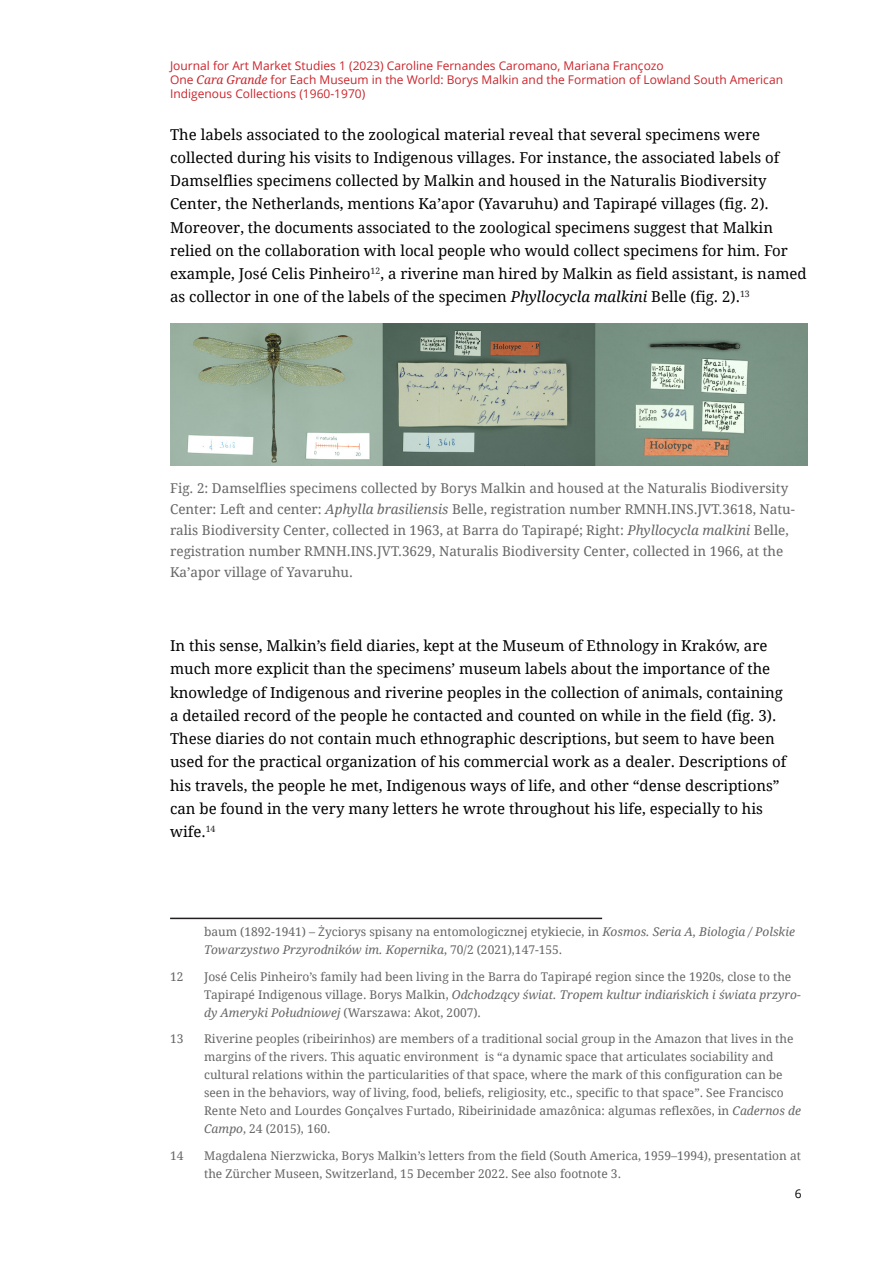
<style>
.page{position:relative;width:893px;height:1263px;background:#fff}
.page>*{position:absolute;margin:0;border:0;box-sizing:border-box;transform-origin:0 0}
.fkm-standard-absatz{font:15px/23.2px "Droid Serif";color:#000}
.fkm-bildunterschrift{font:13.5px/21px "Droid Serif";color:#666}
.fkm-fussnoten{font:12px/18px "Droid Serif";color:#666}
.t1{font:12px/14.4px "Open Sans";color:#ca252c}
.t2{font:12px "Open Sans";color:#000}
.s1{font-family:"Droid Serif";font-style:italic}
.s2{font-style:italic}
.s3{font-family:"Open Sans"}
</style>
<div class="page">
<hr style="left:170px;top:918px;width:432px;height:1px;background:#231f20">
<img style="left:170px;top:324px;width:638px;height:141px">
<p class="t1" style="left:170px;top:58px;width:614px">Journal for Art Market Studies 1 (2023) Caroline Fernandes Caromano, Mariana Françozo<br>One <span class="s1">Cara Grande</span> for Each Museum in the World: Borys Malkin and the Formation of Lowland South American<br>Indigenous Collections (1960-1970)</p>
<p class="fkm-standard-absatz" style="left:170px;top:123px;width:638px">The labels associated to the zoological material reveal that several specimens were collected during his visits to Indigenous villages. For instance, the associated labels of Damselflies specimens collected by Malkin and housed in the Naturalis Biodiversity Center, the Netherlands, mentions Ka’apor (Yavaruhu) and Tapirapé villages (fig. 2).<br>Moreover, the documents associated to the zoological specimens suggest that Malkin relied on the collaboration with local people who would collect specimens for him. For example, José Celis Pinheiro<sup>12</sup>, a riverine man hired by Malkin as field assistant, is named as collector in one of the labels of the specimen <span class="s2">Phyllocycla malkini</span> Belle (fig. 2).<sup>13</sup></p>
<p class="fkm-bildunterschrift" style="left:170px;top:478px;width:626px">Fig. 2: Damselflies specimens collected by Borys Malkin and housed at the Naturalis Biodiversity Center: Left and center: <span class="s2">Aphylla brasiliensis</span> Belle, registration number RMNH.INS.JVT.3618, Natu&shy;ralis Biodiversity Center, collected in 1963, at Barra do Tapirapé; Right: <span class="s2">Phyllocycla malkini</span> Belle, registration number RMNH.INS.JVT.3629, Naturalis Biodiversity Center, collected in 1966, at the Ka’apor village of Yavaruhu.</p>
<p class="fkm-standard-absatz" style="left:170px;top:634px;width:618px">In this sense, Malkin’s field diaries, kept at the Museum of Ethnology in Kraków, are much more explicit than the specimens’ museum labels about the importance of the knowledge of Indigenous and riverine peoples in the collection of animals, containing a detailed record of the people he contacted and counted on while in the field (fig. 3).<br>These diaries do not contain much ethnographic descriptions, but seem to have been used for the practical organization of his commercial work as a dealer. Descriptions of his travels, the people he met, Indigenous ways of life, and other “dense descriptions” can be found in the very many letters he wrote throughout his life, especially to his wife.<sup>14</sup></p>
<p class="fkm-fussnoten" style="left:204px;top:923px;width:592px">baum (1892-1941) – <span class="s3">Ż</span>yciorys spisany na entomologicznej etykiecie, in <span class="s2">Kosmos. Seria A, Biologia / Polskie<br>Towarzystwo Przyrodników im. Kopernika</span>, 70/2 (2021),147-155.</p>
<p class="fkm-fussnoten" style="left:170px;top:968px;width:15px">12</p>
<p class="fkm-fussnoten" style="left:204px;top:968px;width:598px">José Celis Pinheiro’s family had been living in the Barra do Tapirapé region since the 1920s, close to the<br>Tapirapé Indigenous village. Borys Malkin, <span class="s2">Odchodzący świat. Tropem kultur indiańskich i świata przyro&shy;dy Ameryki Południowej</span> (Warszawa: Akot, 2007).</p>
<p class="fkm-fussnoten" style="left:170px;top:1030px;width:15px">13</p>
<p class="fkm-fussnoten" style="left:204px;top:1030px;width:598px">Riverine peoples (ribeirinhos) are members of a traditional social group in the Amazon that lives in the margins of the rivers. This aquatic environment is “a dynamic space that articulates sociability and cultural relations within the particularities of that space, where the mark of this configuration can be seen in the behaviors, way of living, food, beliefs, religiosity, etc., specific to that space”. See Francisco Rente Neto and Lourdes Gonçalves Furtado, Ribeirinidade amazônica: algumas reflexões, in <span class="s2">Cadernos de Campo</span>, 24 (2015), 160.</p>
<p class="fkm-fussnoten" style="left:170px;top:1147px;width:15px">14</p>
<p class="fkm-fussnoten" style="left:204px;top:1147px;width:598px">Magdalena Nierzwicka, Borys Malkin’s letters from the field (South America, 1959–1994), presentation at the Zürcher Museen, Switzerland, 15 December 2022. See also footnote 3.</p>
<p class="t2" style="left:795px;top:1185px;width:8px">6</p>
</div>
